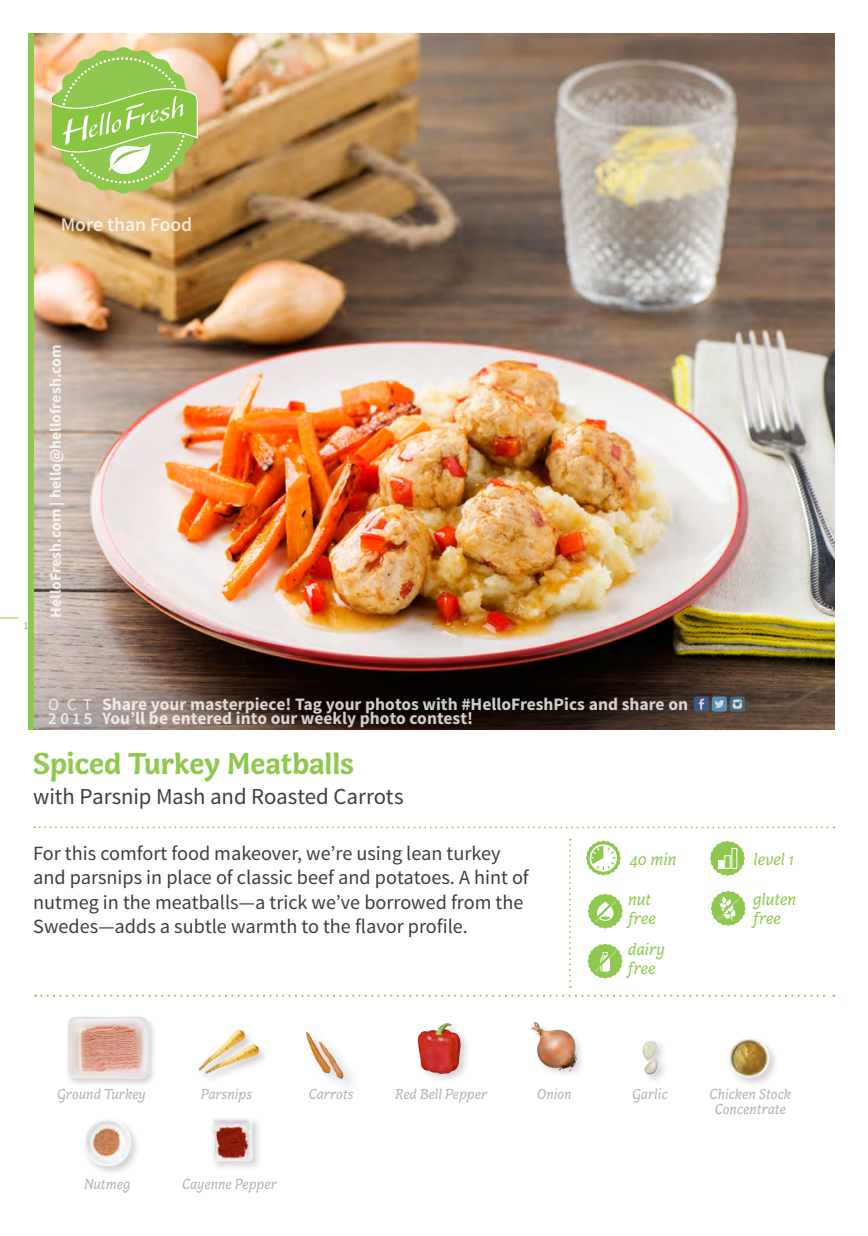
<style>
.page{position:relative;width:868px;height:1236px;background:#fff}
.page>*{position:absolute;margin:0;border:0;box-sizing:border-box;transform-origin:0 0}
.t1{font:700 30.97px "Capucine Basic";letter-spacing:-.005em;color:#8fc84e}
.t2{font:22.75px "Source Sans Pro";letter-spacing:-.005em;color:#3e3e3f}
.t3{font:20.12px/24.5px "Source Sans Pro";color:#3e3e3f}
.t4{font:600 19.6px "Source Sans Pro";color:#fff}
.t5{font:700 17.5px/14px "Source Sans Pro";color:#fff}
.t6{font:italic 17.5px/18.6px "Capucine Basic";color:#8fc84e}
.t7{font:600 16.62px "Source Sans Pro";color:#fff}
.t8{font:16.62px "Source Sans Pro";color:#fff}
.t9{font:700 15.75px "Source Sans Pro";color:#fff}
.t10{font:italic 14.88px/14.3px "Capucine Basic";color:#b2b3b7;text-align:center}
.t11{font:10.5px "Source Sans Pro";color:#8fc84e}
</style>
<div class="page">
<img style="left:34px;top:33px;width:800px;height:696px">
<svg style="left:569px;top:839px;width:1px;height:148px"></svg>
<svg style="left:34px;top:826px;width:800px;height:2px"></svg>
<svg style="left:0;top:617px;width:18px;height:1px"></svg>
<svg style="left:53px;top:47px;width:145px;height:146px;background:#adca6d"></svg>
<svg style="left:693px;top:696px;width:15px;height:15px"></svg>
<svg style="left:698px;top:698px;width:5px;height:11px"></svg>
<svg style="left:729px;top:696px;width:15px;height:15px"></svg>
<svg style="left:732px;top:699px;width:9px;height:9px"></svg>
<svg style="left:711px;top:696px;width:15px;height:15px"></svg>
<svg style="left:714px;top:700px;width:10px;height:7px"></svg>
<svg style="left:35px;top:994px;width:799px;height:2px"></svg>
<div style="left:28px;top:33px;width:6px;height:696px;background:#8fc84e"></div>
<svg style="left:588px;top:893px;width:34px;height:35px"></svg>
<svg style="left:710px;top:891px;width:35px;height:34px"></svg>
<svg style="left:587px;top:943px;width:35px;height:35px"></svg>
<div style="left:64px;top:1015px;width:93px;height:72px;background:#231f20;opacity:.2"></div>
<img style="left:64px;top:1015px;width:93px;height:67px">
<img style="left:642px;top:1040px;width:22px;height:40px">
<img style="left:306px;top:1031px;width:46px;height:54px">
<img style="left:84px;top:1120px;width:53px;height:53px">
<img style="left:212px;top:1118px;width:47px;height:50px">
<div style="left:726px;top:1035px;width:53px;height:53px;background:#231f20;opacity:.2"></div>
<img style="left:726px;top:1035px;width:48px;height:46px">
<svg style="left:586px;top:840px;width:34px;height:35px"></svg>
<svg style="left:710px;top:841px;width:34px;height:34px"></svg>
<div style="left:724px;top:855px;width:6px;height:13px;border:1px solid #fff"></div>
<img style="left:530px;top:1021px;width:51px;height:53px">
<img style="left:417px;top:1023px;width:50px;height:57px">
<img style="left:198px;top:1029px;width:65px;height:50px">
<p class="t4" style="left:61px;top:212px;width:133px">More than Food</p>
<p class="t11" style="left:23px;top:619px;width:7px">1</p>
<p class="t9" style="left:45px;top:617px;width:274px;rotate:-90deg">HelloFresh.com | hello@hellofresh.com</p>
<p class="t5" style="left:102px;top:698px;width:587px">Share your masterpiece! Tag your photos with #HelloFreshPics and share on<br>You’ll be entered into our weekly photo contest!</p>
<h1 class="t1" style="left:33px;top:740px;width:322px">Spiced Turkey Meatballs</h1>
<p class="t2" style="left:33px;top:782px;width:371px">with Parsnip Mash and Roasted Carrots</p>
<p class="t3" style="left:33px;top:841px;width:497px">For this comfort food makeover, we’re using lean turkey and parsnips in place of classic beef and potatoes. A hint of nutmeg in the meatballs—a trick we’ve borrowed from the Swedes—adds a subtle warmth to the flavor profile.</p>
<p class="t6" style="left:629px;top:850px;width:49px">40 min</p>
<p class="t6" style="left:753px;top:850px;width:42px">level 1</p>
<p class="t8" style="left:49px;top:694px;width:45px">OCT</p>
<p class="t7" style="left:49px;top:707px;width:45px">2015</p>
<p class="t6" style="left:752px;top:891px;width:45px">gluten free</p>
<p class="t6" style="left:627px;top:891px;width:29px">nut free</p>
<p class="t6" style="left:627px;top:941px;width:39px">dairy free</p>
<p class="t10" style="left:57px;top:1087px;width:90px">Ground Turkey</p>
<p class="t10" style="left:308px;top:1087px;width:46px">Carrots</p>
<p class="t10" style="left:395px;top:1087px;width:93px">Red Bell Pepper</p>
<p class="t10" style="left:537px;top:1087px;width:36px">Onion</p>
<p class="t10" style="left:632px;top:1087px;width:37px">Garlic</p>
<p class="t10" style="left:709px;top:1087px;width:83px">Chicken Stock<br>Concentrate</p>
<p class="t10" style="left:201px;top:1087px;width:53px">Parsnips</p>
<p class="t10" style="left:84px;top:1177px;width:48px">Nutmeg</p>
<p class="t10" style="left:182px;top:1177px;width:96px">Cayenne Pepper</p>
</div>
